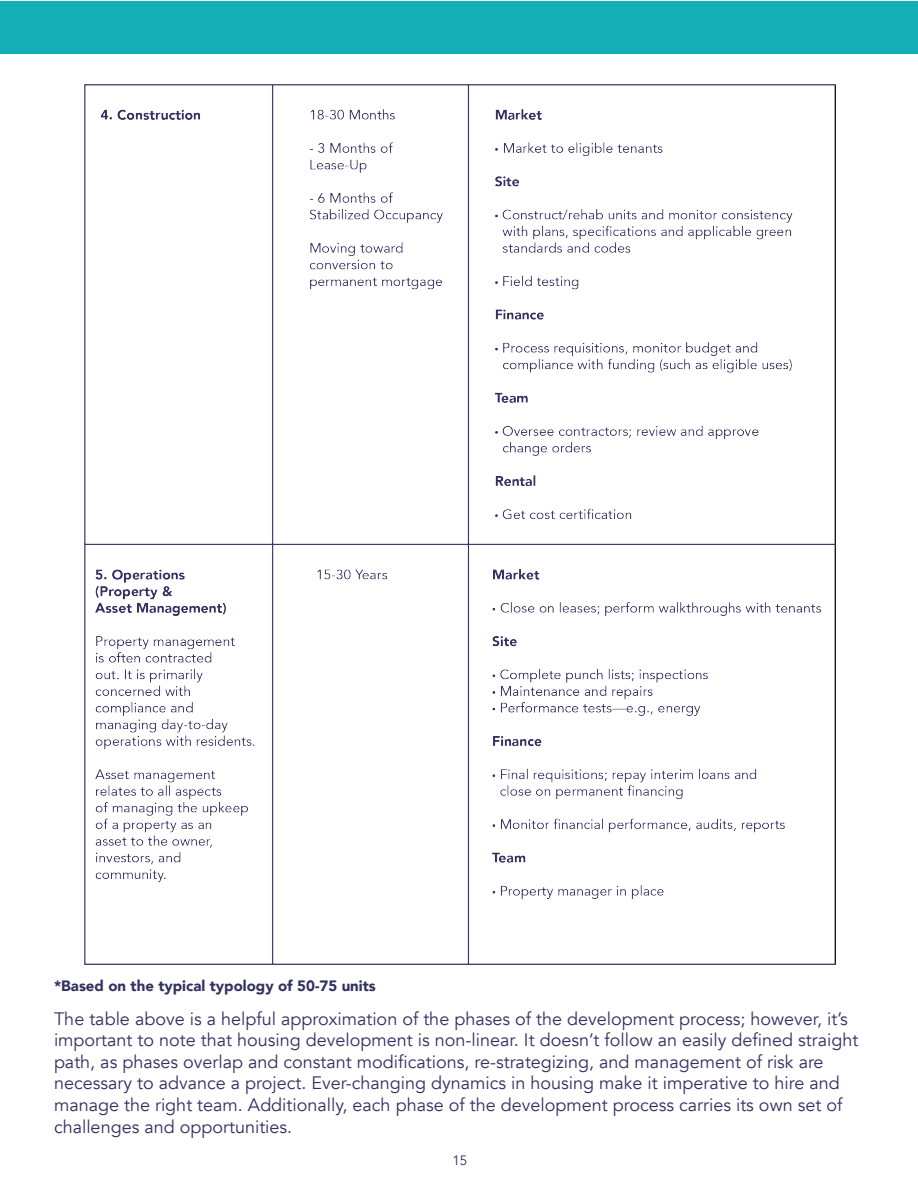
<style>
.page{position:relative;width:918px;height:1188px;background:#fff}
.page>*{position:absolute;margin:0;border:0;box-sizing:border-box;transform-origin:0 0}
.t1{font:18px/21.6px "Avenir";color:#323262}
.t2{font:900 15px "Avenir";color:#323262}
.t3{font:13.5px "Avenir";color:#323262}
</style>
<div class="page">
<div style="left:0;top:1px;width:917px;height:52px;background:#14afb6"></div>
<img style="left:84px;top:84px;width:751px;height:881px">
<p class="t2" style="left:54px;top:973px;width:323px">*Based on the typical typology of 50-75 units</p>
<p class="t1" style="left:54px;top:1008px;width:806px">The table above is a helpful approximation of the phases of the development process; however, it’s important to note that housing development is non-linear. It doesn’t follow an easily defined straight path, as phases overlap and constant modifications, re-strategizing, and management of risk are necessary to advance a project. Ever-changing dynamics in housing make it imperative to hire and manage the right team. Additionally, each phase of the development process carries its own set of challenges and opportunities.</p>
<p class="t3" style="left:452px;top:1153px;width:17px">15</p>
</div>
